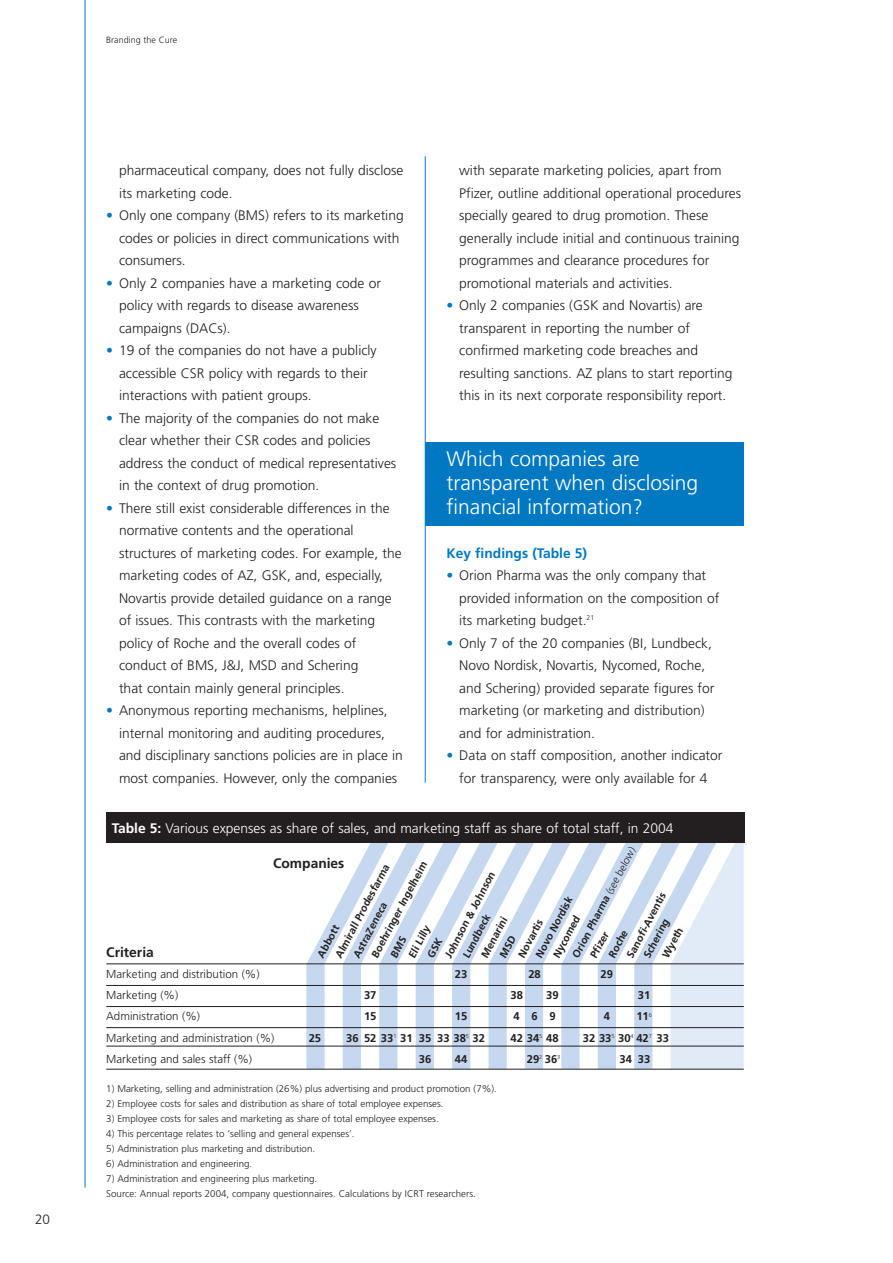
<style>
.page{position:relative;width:893px;height:1263px;background:#fff}
.page>*{position:absolute;margin:0;border:0;box-sizing:border-box;transform-origin:0 0}
.t1{font:300 21px/24px "Frutiger";color:#fff}
.t2{font:300 13.8px/22.5px "Frutiger";color:#231f20}
.t3{font:300 13.8px "Frutiger";color:#fff}
.t4{font:700 13.8px "Frutiger";color:#0079c2}
.t5{font:700 13.8px "Frutiger";color:#231f20}
.t6{font:300 13.5px "Frutiger";color:#231f20}
.t7{font:300 11.55px "Frutiger";color:#231f20}
.t8{font:700 11.25px "Frutiger";color:#231f20}
.t9{font:700 10.5px/17px "Frutiger";color:#231f20}
.t10{font:300 9.75px/15px "Frutiger";color:#231f20}
.t11{font:300 9px "Frutiger";color:#231f20}
.s1{color:#0079c2}
.s2{font-weight:700}
.s3{font-weight:300}
</style>
<div class="page">
<hr style="left:85px;top:0;width:1px;height:1188px;background:#0079c2">
<div style="left:425px;top:442px;width:319px;height:83px;background:#0079c2"></div>
<hr style="left:425px;top:156px;width:1px;height:627px;background:#0079c2">
<hr style="left:106px;top:985px;width:638px;height:1px;background:#231f20">
<hr style="left:106px;top:1006px;width:638px;height:1px;background:#231f20">
<hr style="left:106px;top:1027px;width:638px;height:1px;background:#231f20">
<hr style="left:106px;top:1046px;width:638px;height:1px;background:#231f20">
<hr style="left:106px;top:1069px;width:638px;height:1px;background:#231f20">
<hr style="left:106px;top:963px;width:638px;height:1px;background:#231f20">
<div style="left:106px;top:812px;width:639px;height:31px;background:#231f20"></div>
<svg style="left:306px;top:843px;width:438px;height:226px"></svg>
<p class="t6" style="left:35px;top:1213px;width:17px">20</p>
<p class="t11" style="left:106px;top:36px;width:72px">Branding the Cure</p>
<p class="t2" style="left:119px;top:160px;width:286px">pharmaceutical company, does not fully disclose its marketing code.</p>
<p class="t2" style="left:119px;top:205px;width:286px;text-indent:-13px"><span class="s1">•</span> Only one company (BMS) refers to its marketing codes or policies in direct communications with consumers.</p>
<p class="t2" style="left:119px;top:273px;width:263px;text-indent:-13px"><span class="s1">•</span> Only 2 companies have a marketing code or policy with regards to disease awareness campaigns (DACs).</p>
<p class="t2" style="left:119px;top:340px;width:259px;text-indent:-13px"><span class="s1">•</span> 19 of the companies do not have a publicly accessible CSR policy with regards to their interactions with patient groups.</p>
<p class="t2" style="left:119px;top:408px;width:279px;text-indent:-13px"><span class="s1">•</span> The majority of the companies do not make clear whether their CSR codes and policies address the conduct of medical representatives in the context of drug promotion.</p>
<p class="t2" style="left:119px;top:498px;width:284px;text-indent:-13px"><span class="s1">•</span> There still exist considerable differences in the normative contents and the operational structures of marketing codes. For example, the marketing codes of AZ, GSK, and, especially, Novartis provide detailed guidance on a range of issues. This contrasts with the marketing policy of Roche and the overall codes of conduct of BMS, J&amp;J, MSD and Schering<br>that contain mainly general principles.</p>
<p class="t2" style="left:119px;top:700px;width:285px;text-indent:-13px"><span class="s1">•</span> Anonymous reporting mechanisms, helplines, internal monitoring and auditing procedures, and disciplinary sanctions policies are in place in most companies. However, only the companies</p>
<p class="t2" style="left:459px;top:160px;width:283px">with separate marketing policies, apart from Pfizer, outline additional operational procedures specially geared to drug promotion. These generally include initial and continuous training programmes and clearance procedures for promotional materials and activities.</p>
<p class="t2" style="left:459px;top:295px;width:275px;text-indent:-13px"><span class="s1">•</span> Only 2 companies (GSK and Novartis) are transparent in reporting the number of confirmed marketing code breaches and resulting sanctions. AZ plans to start reporting this in its next corporate responsibility report.</p>
<h1 class="t1" style="left:446px;top:448px;width:253px">Which companies are transparent when disclosing financial information?</h1>
<p class="t4" style="left:446px;top:547px;width:142px">Key findings (Table 5)</p>
<p class="t2" style="left:459px;top:565px;width:262px;text-indent:-13px"><span class="s1">•</span> Orion Pharma was the only company that provided information on the composition of its marketing budget.<sup>21</sup></p>
<p class="t2" style="left:459px;top:633px;width:257px;text-indent:-13px"><span class="s1">•</span> Only 7 of the 20 companies (BI, Lundbeck, Novo Nordisk, Novartis, Nycomed, Roche, and Schering) provided separate figures for marketing (or marketing and distribution) and for administration.</p>
<p class="t2" style="left:446px;top:745px;width:277px;text-align:center"><span class="s1">•</span> Data on staff composition, another indicator for transparency, were only available for 4</p>
<p class="t3" style="left:112px;top:823px;width:563px"><span class="s2">Table 5:</span> Various expenses as share of sales, and marketing staff as share of total staff, in 2004</p>
<p class="t9" style="left:553px;top:945px;width:125px;text-indent:-9px;rotate:-62deg">Nycomed<br>Orion Pharma <span class="s3">(see below)</span></p>
<p class="t5" style="left:273px;top:858px;width:73px">Companies</p>
<p class="t9" style="left:371px;top:945px;width:100px;text-indent:-9px;rotate:-62deg">Boehringer Ingelheim<br>BMS</p>
<p class="t9" style="left:335px;top:946px;width:97px;line-height:16px;text-indent:-8px;rotate:-62deg">Almirall Prodesfarma<br>AstraZeneca</p>
<p class="t9" style="left:441px;top:953px;width:97px;rotate:-62deg">Johnson &amp; Johnson</p>
<p class="t9" style="left:623px;top:953px;width:74px;rotate:-62deg">Sanofi-Aventis</p>
<p class="t9" style="left:531px;top:953px;width:69px;rotate:-62deg">Novo Nordisk</p>
<p class="t9" style="left:459px;top:953px;width:49px;rotate:-62deg">Lundbeck</p>
<p class="t9" style="left:477px;top:953px;width:46px;rotate:-62deg">Menarini</p>
<p class="t9" style="left:514px;top:953px;width:43px;rotate:-62deg">Novartis</p>
<p class="t9" style="left:639px;top:953px;width:44px;rotate:-62deg">Schering</p>
<p class="t9" style="left:313px;top:953px;width:37px;rotate:-62deg">Abbott</p>
<p class="t9" style="left:404px;top:953px;width:36px;text-align:center;rotate:-62deg">Eli Lilly<br>GSK</p>
<p class="t9" style="left:658px;top:953px;width:34px;rotate:-62deg">Wyeth</p>
<p class="t9" style="left:586px;top:953px;width:30px;rotate:-62deg">Pfizer</p>
<p class="t9" style="left:604px;top:953px;width:31px;rotate:-62deg">Roche</p>
<p class="t5" style="left:106px;top:947px;width:49px">Criteria</p>
<p class="t7" style="left:106px;top:970px;width:155px">Marketing and distribution (%)</p>
<p class="t8" style="left:455px;top:970px;width:14px">23</p>
<p class="t8" style="left:528px;top:970px;width:14px">28</p>
<p class="t8" style="left:601px;top:970px;width:14px">29</p>
<p class="t7" style="left:106px;top:991px;width:74px">Marketing (%)</p>
<p class="t8" style="left:364px;top:991px;width:14px">37</p>
<p class="t8" style="left:510px;top:991px;width:14px">38</p>
<p class="t8" style="left:546px;top:991px;width:14px">39</p>
<p class="t8" style="left:638px;top:991px;width:14px">31</p>
<p class="t7" style="left:106px;top:1012px;width:95px">Administration (%)</p>
<p class="t8" style="left:364px;top:1012px;width:14px">15</p>
<p class="t8" style="left:455px;top:1012px;width:14px">15</p>
<p class="t8" style="left:514px;top:1012px;width:44px">469</p>
<p class="t8" style="left:604px;top:1012px;width:8px">4</p>
<p class="t8" style="left:636px;top:1012px;width:17px">11<sup>6</sup></p>
<p class="t7" style="left:106px;top:1033px;width:170px">Marketing and administration (%)</p>
<p class="t8" style="left:309px;top:1033px;width:14px">25</p>
<p class="t8" style="left:346px;top:1033px;width:140px">36 52 33<sup>1</sup> 31 35 33 38<sup>5</sup> 32</p>
<p class="t8" style="left:510px;top:1033px;width:50px">42 34<sup>5</sup> 48</p>
<p class="t8" style="left:583px;top:1033px;width:88px">32 33<sup>5</sup> 30<sup>4</sup> 42<sup>7</sup> 33</p>
<p class="t7" style="left:106px;top:1054px;width:147px">Marketing and sales staff (%)</p>
<p class="t8" style="left:419px;top:1054px;width:14px">36</p>
<p class="t8" style="left:455px;top:1054px;width:14px">44</p>
<p class="t8" style="left:527px;top:1054px;width:35px">29<sup>2</sup> 36<sup>3</sup></p>
<p class="t8" style="left:620px;top:1054px;width:32px">34 33</p>
<p class="t10" style="left:106px;top:1082px;width:392px">1) Marketing, selling and administration (26%) plus advertising and product promotion (7%).</p>
<p class="t10" style="left:106px;top:1097px;width:339px">2) Employee costs for sales and distribution as share of total employee expenses.</p>
<p class="t10" style="left:106px;top:1112px;width:334px">3) Employee costs for sales and marketing as share of total employee expenses.</p>
<p class="t10" style="left:106px;top:1127px;width:250px">4) This percentage relates to ‘selling and general expenses’.</p>
<p class="t10" style="left:106px;top:1142px;width:210px">5) Administration plus marketing and distribution.</p>
<p class="t10" style="left:106px;top:1157px;width:148px">6) Administration and engineering.</p>
<p class="t10" style="left:106px;top:1172px;width:371px">7) Administration and engineering plus marketing.<br>Source: Annual reports 2004, company questionnaires. Calculations by ICRT researchers.</p>
</div>
